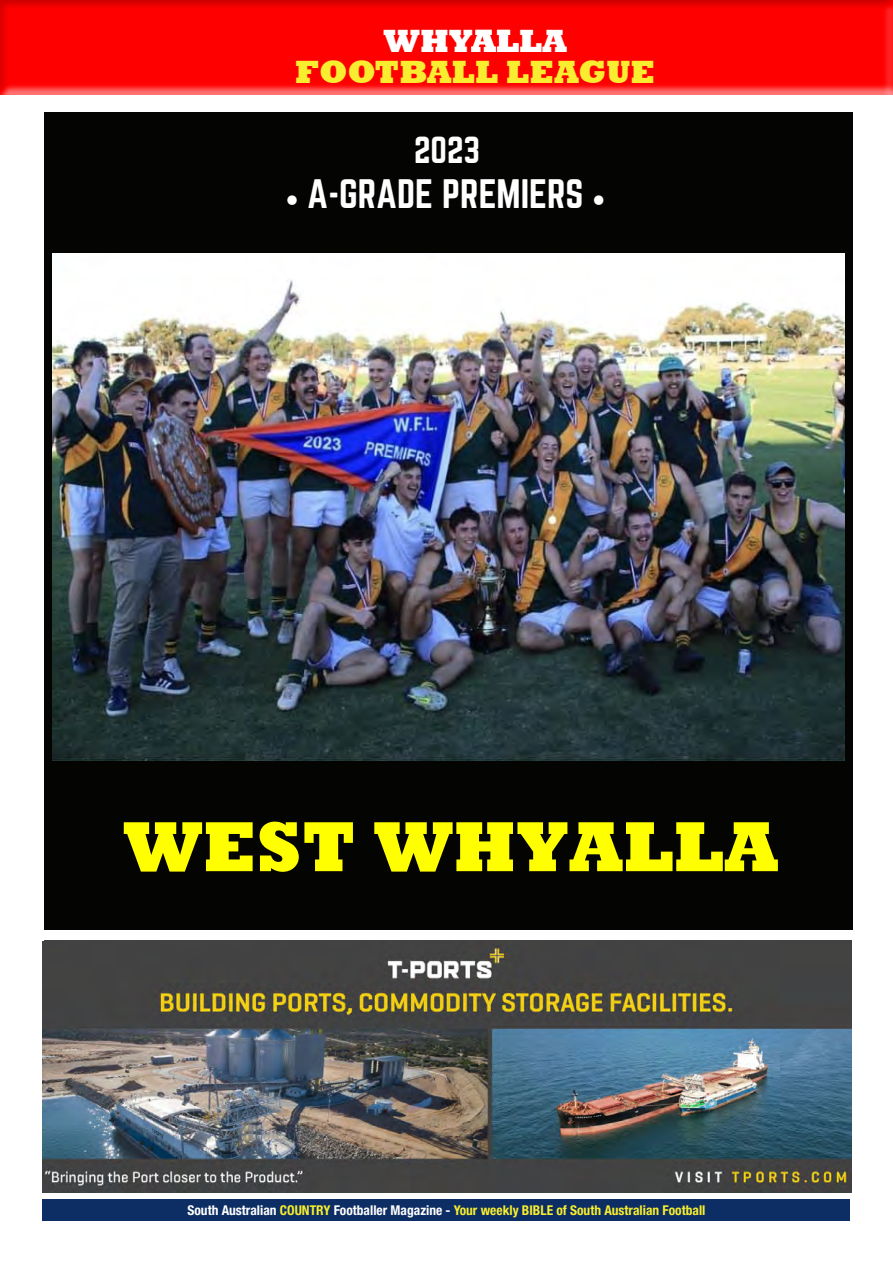
<style>
.page{position:relative;width:893px;height:1263px;background:#fff}
.page>*{position:absolute;margin:0;border:0;box-sizing:border-box;transform-origin:0 0}
.t1{font:800 72px "Rockwell";color:#ff0}
.t2{font:36px "Norwester";color:#fff}
.t3{font:800 33px "Rockwell";color:#f8ee2f}
.t4{font:800 33px "Rockwell";color:#fff}
.t5{font:33px "Norwester";color:#fff}
.t6{font:700 condensed 13.5px "Helvetica Neue LT Std";color:#f8ee2f}
.s1{font-family:"Minion Pro"}
.s2{color:#fff}
</style>
<div class="page">
<div style="left:0;top:0;width:893px;height:95px;background:#231f20;opacity:.6"></div>
<div style="left:43px;top:1199px;width:807px;height:21px;background:#0d2e64"></div>
<img style="left:43px;top:941px;width:808px;height:251px">
<div style="left:44px;top:112px;width:809px;height:818px;background:#040503"></div>
<img style="left:53px;top:254px;width:791px;height:506px">
<h3 class="t4" style="left:384px;top:21px;width:185px">WHYALLA</h3>
<h3 class="t3" style="left:296px;top:53px;width:361px">FOOTBALL LEAGUE</h3>
<h3 class="t5" style="left:414px;top:134px;width:68px">2023</h3>
<h2 class="t2" style="left:285px;top:177px;width:322px"><span class="s1">•</span> A-GRADE PREMIERS <span class="s1">•</span></h2>
<h1 class="t1" style="left:123px;top:805px;width:657px">WEST WHYALLA</h1>
<p class="t6" style="left:187px;top:1202px;width:519px"><span class="s2">South Australian</span> COUNTRY <span class="s2">Footballer Magazine -</span> Your weekly BIBLE of South Australian Football</p>
</div>
